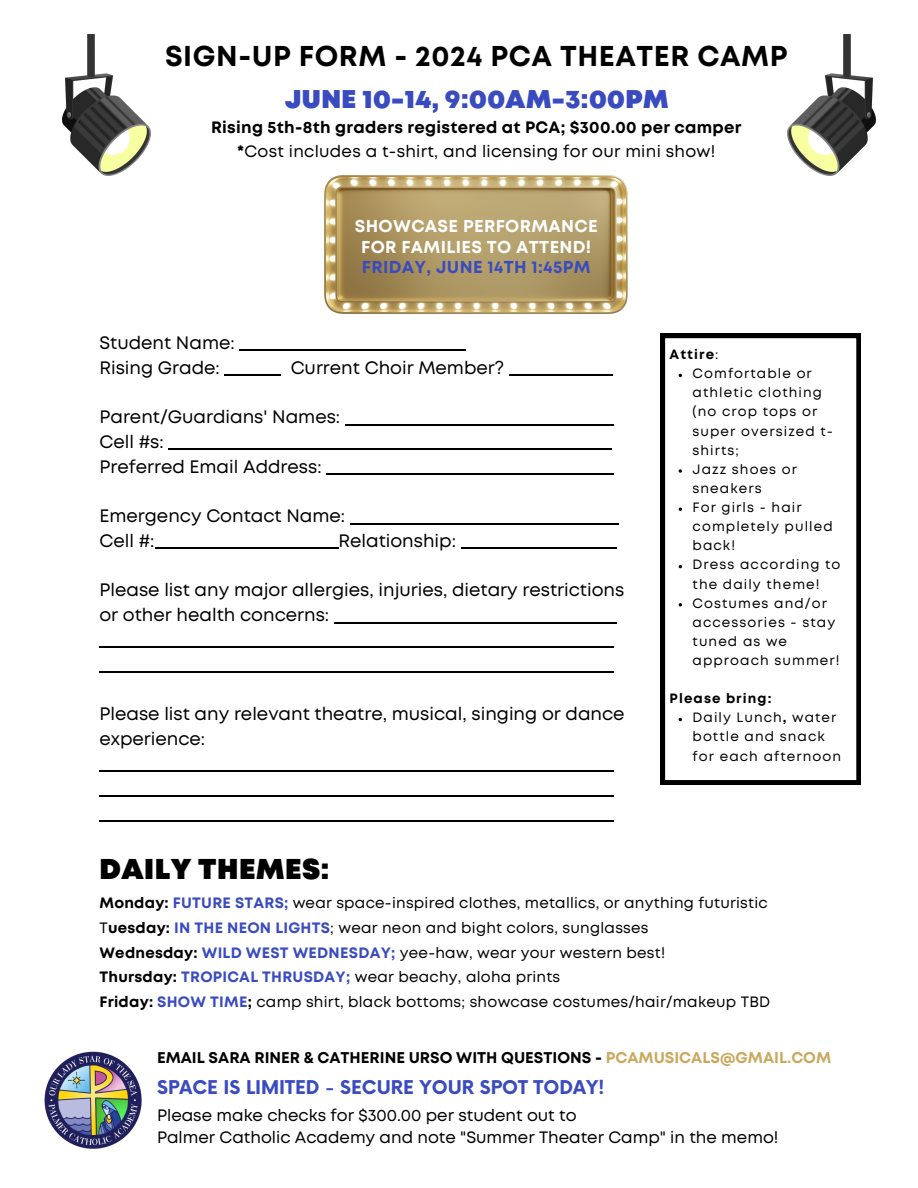
<style>
.page{position:relative;width:918px;height:1188px;background:#fff}
.page>*{position:absolute;margin:0;border:0;box-sizing:border-box;transform-origin:0 0}
.t1{font:700 28.65px "Mont";letter-spacing:.02em;color:#000}
.t2{font:900 28.65px "Mont";letter-spacing:.02em;color:#000}
.t3{font:900 25.65px "Mont";letter-spacing:.02em;color:#3a4bbf}
.t4{font:700 18.45px "Now";color:#3a4bbf}
.t5{font:18px/24.8px "Mont";color:#000}
.t6{font:700 17.25px/20.2px "Mont";letter-spacing:.02em;color:#fff;text-align:center}
.t7{font:700 16.5px/23.7px "Mont";letter-spacing:.015em;color:#000;text-align:center}
.t8{font:16.5px/22.5px "Mont";color:#000}
.t9{font:700 15.45px "Mont";color:#000}
.t10{font:15px/24.8px "Mont";letter-spacing:.015em;color:#000}
.t11{font:13.5px/19px "Mont";letter-spacing:.08em;color:#000}
.t12{font:700 13.5px "Mont";letter-spacing:.08em;color:#000}
.s1{font-weight:400}
.s2{color:#3a4bbf}
.s3{font-weight:700}
.s4{font-weight:700;color:#3a4bbf}
.s5{color:#c9a960}
</style>
<div class="page">
<hr style="left:239px;top:350px;width:227px;height:1px;background:#000">
<hr style="left:225px;top:375px;width:56px;height:1px;background:#000">
<hr style="left:509px;top:375px;width:104px;height:1px;background:#000">
<hr style="left:345px;top:424px;width:269px;height:1px;background:#000">
<hr style="left:169px;top:449px;width:443px;height:1px;background:#000">
<hr style="left:326px;top:474px;width:288px;height:1px;background:#000">
<hr style="left:350px;top:523px;width:269px;height:1px;background:#000">
<hr style="left:155px;top:548px;width:184px;height:1px;background:#000">
<hr style="left:461px;top:548px;width:155px;height:1px;background:#000">
<hr style="left:334px;top:622px;width:283px;height:1px;background:#000">
<hr style="left:99px;top:647px;width:515px;height:1px;background:#000">
<hr style="left:99px;top:672px;width:515px;height:1px;background:#000">
<hr style="left:99px;top:771px;width:515px;height:1px;background:#000">
<hr style="left:99px;top:795px;width:515px;height:2px;background:#000">
<hr style="left:99px;top:820px;width:515px;height:1px;background:#000">
<svg style="left:661px;top:334px;width:200px;height:451px"></svg>
<svg style="left:679px;top:469px;width:3px;height:4px"></svg>
<svg style="left:679px;top:603px;width:3px;height:4px"></svg>
<img style="left:324px;top:175px;width:304px;height:139px">
<img style="left:63px;top:35px;width:87px;height:141px">
<img style="left:788px;top:35px;width:87px;height:141px">
<img style="left:45px;top:1051px;width:96px;height:97px">
<p class="t1" style="left:165px;top:45px;width:624px">SIGN-UP FORM - 2024 PCA THEATER CAMP</p>
<h1 class="t3" style="left:285px;top:90px;width:385px">JUNE 10-14, 9:00AM-3:00PM</h1>
<h6 class="t7" style="left:211px;top:117px;width:532px">Rising 5th-8th graders registered at PCA; $300.00 per camper *<span class="s1">Cost includes a t-shirt, and licensing for our mini show!</span></h6>
<p class="t6" style="left:355px;top:218px;width:244px">SHOWCASE PERFORMANCE<br>FOR FAMILIES TO ATTEND!<br><span class="s2">FRIDAY, JUNE 14TH 1:45PM</span></p>
<p class="t5" style="left:99px;top:331px;width:137px">Student Name:<br>Rising Grade:</p>
<p class="t5" style="left:291px;top:356px;width:215px">Current Choir Member?</p>
<p class="t5" style="left:99px;top:406px;width:242px">Parent/Guardians' Names:<br>Cell #s:<br>Preferred Email Address:</p>
<h1 class="t5" style="left:99px;top:505px;width:247px">Emergency Contact Name:<br>Cell #:</h1>
<h1 class="t5" style="left:339px;top:529px;width:119px">Relationship:</h1>
<h2 class="t5" style="left:99px;top:579px;width:526px">Please list any major allergies, injuries, dietary restrictions or other health concerns:</h2>
<h6 class="t5" style="left:99px;top:703px;width:527px">Please list any relevant theatre, musical, singing or dance experience:</h6>
<h3 class="t12" style="left:670px;top:349px;width:50px">Attire<span class="s1">:</span></h3>
<p class="t11" style="left:693px;top:365px;width:142px">Comfortable or athletic clothing (no crop tops or super oversized t&shy;shirts;</p>
<h4 class="t11" style="left:693px;top:461px;width:106px">Jazz shoes or sneakers</h4>
<h4 class="t11" style="left:693px;top:499px;width:142px">For girls - hair completely pulled back!</h4>
<h4 class="t11" style="left:693px;top:556px;width:149px">Dress according to the daily theme!</h4>
<h4 class="t11" style="left:693px;top:594px;width:148px">Costumes and/or accessories - stay tuned as we approach summer!</h4>
<h4 class="t12" style="left:670px;top:693px;width:103px">Please bring:</h4>
<p class="t11" style="left:693px;top:709px;width:150px">Daily Lunch<span class="s3">,</span> water bottle and snack for each afternoon</p>
<h5 class="t2" style="left:99px;top:858px;width:231px">DAILY THEMES:</h5>
<h3 class="t10" style="left:99px;top:892px;width:672px"><span class="s3">Monday:</span> <span class="s4">FUTURE STARS;</span> wear space-inspired clothes, metallics, or anything futuristic T<span class="s3">uesday:</span> <span class="s4">IN THE NEON LIGHTS</span>; wear neon and bight colors, sunglasses<br><span class="s3">Wednesday:</span> <span class="s4">WILD WEST WEDNESDAY;</span> yee-haw, wear your western best!<br><span class="s3">Thursday:</span> <span class="s4">TROPICAL THRUSDAY;</span> wear beachy, aloha prints<br><span class="s3">Friday:</span> <span class="s4">SHOW TIME</span><span class="s3">;</span> camp shirt, black bottoms; showcase costumes/hair/makeup TBD</h3>
<p class="t9" style="left:157px;top:1052px;width:676px">EMAIL SARA RINER &amp; CATHERINE URSO WITH QUESTIONS - <span class="s5">PCAMUSICALS@GMAIL.COM</span></p>
<p class="t4" style="left:157px;top:1078px;width:449px">SPACE IS LIMITED - SECURE YOUR SPOT TODAY!</p>
<p class="t8" style="left:157px;top:1105px;width:623px">Please make checks for $300.00 per student out to<br>Palmer Catholic Academy and note "Summer Theater Camp" in the memo!</p>
</div>
